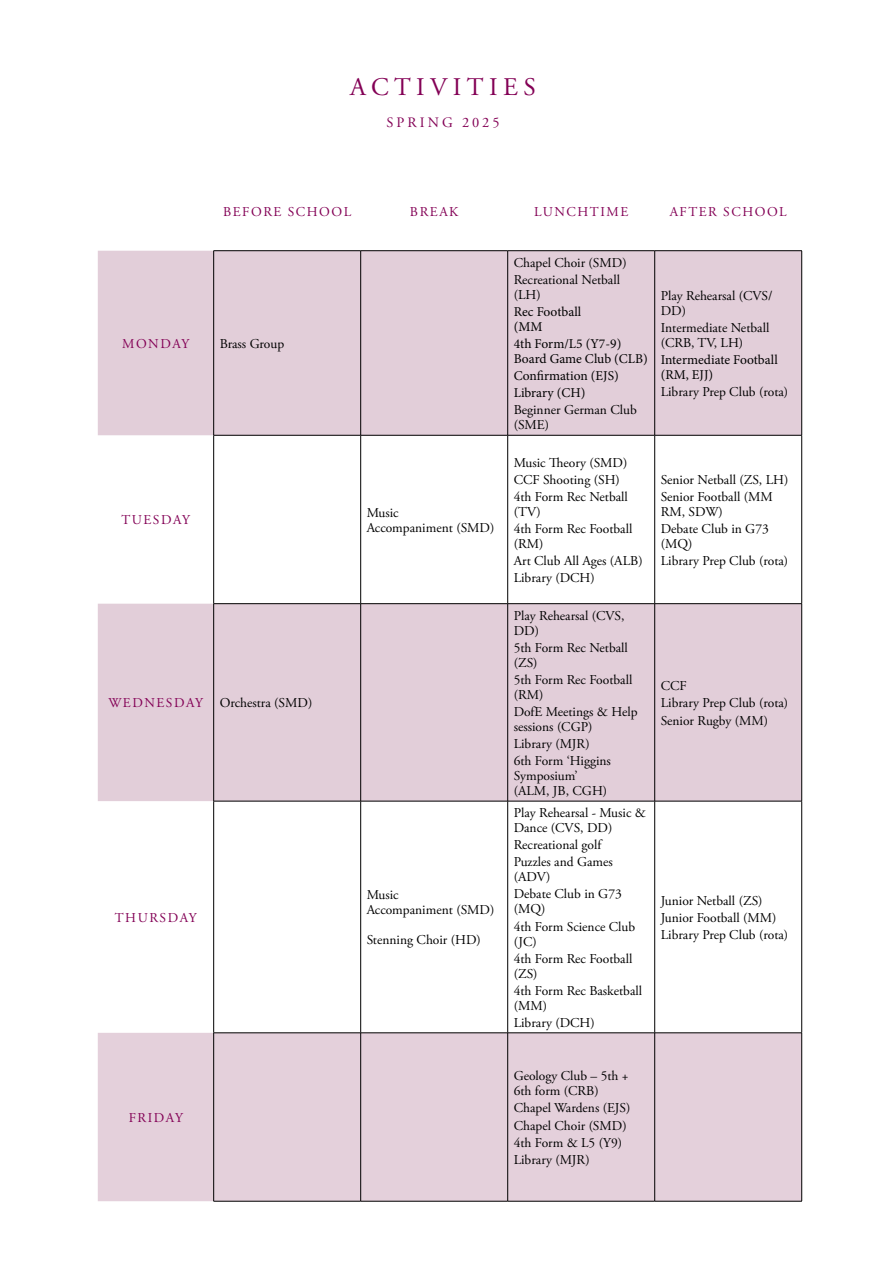
<style>
.page{position:relative;width:893px;height:1263px;background:#fff}
.page>*{position:absolute;margin:0;border:0;box-sizing:border-box;transform-origin:0 0}
.t1{font:25.35px "Adobe Garamond Pro";letter-spacing:.215em;color:#830055}
.t2{font:14.4px "Adobe Garamond Pro";letter-spacing:.215em;color:#830055}
.t3{font:13.5px/17.1px "Adobe Garamond Pro";color:#000}
.t4{font:13.5px/15px "Minion Pro";color:#000}
.t5{font:13.5px "Adobe Garamond Pro";letter-spacing:.115em;color:#830055}
.s1{color:#830055}
</style>
<div class="page">
<svg style="left:98px;top:251px;width:703px;height:550px;fill:#e2ced9"></svg>
<div style="left:98px;top:1033px;width:703px;height:168px;background:#e4d0db"></div>
<hr style="left:213px;top:250px;width:148px;height:1px;background:#000">
<hr style="left:361px;top:250px;width:147px;height:1px;background:#000">
<hr style="left:508px;top:250px;width:147px;height:1px;background:#000">
<hr style="left:507px;top:251px;width:1px;height:184px;background:#000">
<hr style="left:655px;top:250px;width:147px;height:1px;background:#000">
<hr style="left:654px;top:251px;width:1px;height:184px;background:#000">
<hr style="left:801px;top:251px;width:1px;height:184px;background:#000">
<hr style="left:213px;top:435px;width:148px;height:1px;background:#000">
<hr style="left:361px;top:435px;width:147px;height:1px;background:#000">
<hr style="left:360px;top:435px;width:1px;height:168px;background:#000">
<hr style="left:508px;top:435px;width:147px;height:1px;background:#000">
<hr style="left:507px;top:435px;width:1px;height:168px;background:#000">
<hr style="left:655px;top:435px;width:147px;height:1px;background:#000">
<hr style="left:654px;top:435px;width:1px;height:168px;background:#000">
<hr style="left:801px;top:435px;width:1px;height:168px;background:#000">
<hr style="left:213px;top:603px;width:148px;height:1px;background:#000">
<hr style="left:361px;top:603px;width:147px;height:1px;background:#000">
<hr style="left:360px;top:604px;width:1px;height:197px;background:#000">
<hr style="left:508px;top:603px;width:147px;height:1px;background:#000">
<hr style="left:507px;top:604px;width:1px;height:197px;background:#000">
<hr style="left:655px;top:603px;width:147px;height:1px;background:#000">
<hr style="left:654px;top:604px;width:1px;height:197px;background:#000">
<hr style="left:801px;top:604px;width:1px;height:197px;background:#000">
<hr style="left:213px;top:801px;width:148px;height:1px;background:#000">
<hr style="left:361px;top:801px;width:147px;height:1px;background:#000">
<hr style="left:360px;top:801px;width:1px;height:232px;background:#000">
<hr style="left:508px;top:801px;width:147px;height:1px;background:#000">
<hr style="left:507px;top:801px;width:1px;height:232px;background:#000">
<hr style="left:655px;top:801px;width:147px;height:1px;background:#000">
<hr style="left:654px;top:801px;width:1px;height:232px;background:#000">
<hr style="left:801px;top:801px;width:1px;height:232px;background:#000">
<hr style="left:213px;top:1032px;width:148px;height:1px;background:#000">
<hr style="left:361px;top:1032px;width:147px;height:1px;background:#000">
<hr style="left:360px;top:1033px;width:1px;height:168px;background:#000">
<hr style="left:508px;top:1032px;width:147px;height:1px;background:#000">
<hr style="left:507px;top:1033px;width:1px;height:168px;background:#000">
<hr style="left:655px;top:1032px;width:147px;height:1px;background:#000">
<hr style="left:654px;top:1033px;width:1px;height:168px;background:#000">
<hr style="left:801px;top:1033px;width:1px;height:168px;background:#000">
<hr style="left:213px;top:1201px;width:148px;height:1px;background:#000">
<hr style="left:361px;top:1201px;width:147px;height:1px;background:#000">
<hr style="left:508px;top:1201px;width:147px;height:1px;background:#000">
<hr style="left:655px;top:1201px;width:147px;height:1px;background:#000">
<hr style="left:213px;top:251px;width:1px;height:184px;background:#000">
<hr style="left:360px;top:251px;width:1px;height:184px;background:#000">
<hr style="left:213px;top:435px;width:1px;height:168px;background:#000">
<hr style="left:213px;top:604px;width:1px;height:197px;background:#000">
<hr style="left:213px;top:801px;width:1px;height:232px;background:#000">
<hr style="left:213px;top:1033px;width:1px;height:168px;background:#000">
<h1 class="t1" style="left:350px;top:72px;width:187px">ACTIVITIES</h1>
<p class="t2" style="left:386px;top:114px;width:115px">SPRING 2025</p>
<p class="t5" style="left:223px;top:203px;width:130px">BEFORE SCHOOL</p>
<p class="t5" style="left:410px;top:203px;width:50px">BREAK</p>
<p class="t5" style="left:534px;top:203px;width:96px">LUNCHTIME</p>
<p class="t5" style="left:670px;top:203px;width:119px">AFTER SCHOOL</p>
<p class="t5" style="left:122px;top:335px;width:69px">MONDAY</p>
<p class="t3" style="left:220px;top:335px;width:66px">Brass Group</p>
<p class="t5" style="left:121px;top:512px;width:70px">TUESDAY</p>
<p class="t3" style="left:367px;top:506px;width:129px;line-height:15px">Music<br>Accompaniment (SMD)</p>
<p class="t3" style="left:108px;top:695px;width:205px"><span class="s1">WEDNESDAY</span> Orchestra (SMD)</p>
<p class="t5" style="left:115px;top:909px;width:83px">THURSDAY</p>
<p class="t5" style="left:129px;top:1110px;width:56px">FRIDAY</p>
<p class="t3" style="left:367px;top:888px;width:129px;line-height:15px">Music<br>Accompaniment (SMD)</p>
<p class="t3" style="left:367px;top:932px;width:116px">Stenning Choir (HD)</p>
<p class="t3" style="left:514px;top:254px;width:115px">Chapel Choir (SMD)<br>Recreational Netball</p>
<p class="t3" style="left:514px;top:286px;width:28px">(LH)</p>
<p class="t4" style="left:514px;top:304px;width:69px">Rec Football (MM</p>
<p class="t4" style="left:514px;top:336px;width:136px">4th Form/L5 (Y7-9)<br>Board Game Club (CLB)</p>
<p class="t4" style="left:514px;top:367px;width:107px;line-height:17.1px">Confirmation (EJS)<br>Library (CH)</p>
<p class="t3" style="left:514px;top:403px;width:125px;line-height:15px">Beginner German Club (SME)</p>
<p class="t3" style="left:514px;top:454px;width:116px">Music Theory (SMD)<br>CCF Shooting (SH)<br>4th Form Rec Netball</p>
<p class="t3" style="left:514px;top:503px;width:120px">(TV)<br>4th Form Rec Football</p>
<p class="t3" style="left:514px;top:536px;width:130px">(RM)<br>Art Club All Ages (ALB)<br>Library (DCH)</p>
<p class="t3" style="left:514px;top:608px;width:112px;line-height:15px">Play Rehearsal (CVS,<br>DD)</p>
<p class="t3" style="left:514px;top:640px;width:116px;line-height:15px">5th Form Rec Netball (ZS)</p>
<p class="t3" style="left:514px;top:672px;width:120px;line-height:15px">5th Form Rec Football (RM)</p>
<p class="t3" style="left:514px;top:705px;width:125px;line-height:15px">DofE Meetings &amp; Help sessions (CGP)</p>
<p class="t3" style="left:514px;top:736px;width:99px">Library (MJR)<br>6th Form ‘Higgins</p>
<p class="t3" style="left:514px;top:769px;width:95px;line-height:15px">Symposium’ (ALM, JB, CGH)</p>
<p class="t3" style="left:514px;top:806px;width:134px;line-height:15px">Play Rehearsal - Music &amp;<br>Dance (CVS, DD)</p>
<p class="t3" style="left:514px;top:837px;width:101px">Recreational golf<br>Puzzles and Games</p>
<p class="t3" style="left:514px;top:869px;width:110px">(ADV)<br>Debate Club in G73</p>
<p class="t3" style="left:514px;top:901px;width:123px">(MQ)<br>4th Form Science Club</p>
<p class="t3" style="left:514px;top:933px;width:120px">(JC)<br>4th Form Rec Football</p>
<p class="t3" style="left:514px;top:965px;width:130px">(ZS)<br>4th Form Rec Basketball</p>
<p class="t3" style="left:514px;top:997px;width:83px">(MM)<br>Library (DCH)</p>
<p class="t3" style="left:661px;top:288px;width:113px;line-height:15px">Play Rehearsal (CVS/<br>DD)</p>
<p class="t3" style="left:661px;top:321px;width:110px;line-height:15px">Intermediate Netball (CRB, TV, LH)</p>
<p class="t4" style="left:661px;top:352px;width:119px">Intermediate Football (RM, EJJ)</p>
<p class="t3" style="left:661px;top:384px;width:129px">Library Prep Club (rota)</p>
<p class="t3" style="left:661px;top:471px;width:129px">Senior Netball (ZS, LH)<br>Senior Football (MM</p>
<p class="t3" style="left:661px;top:503px;width:110px">RM, SDW)<br>Debate Club in G73</p>
<p class="t3" style="left:661px;top:536px;width:129px">(MQ)<br>Library Prep Club (rota)</p>
<p class="t3" style="left:661px;top:678px;width:129px">CCF<br>Library Prep Club (rota)<br>Senior Rugby (MM)</p>
<p class="t3" style="left:661px;top:892px;width:129px">Junior Netball (ZS)<br>Junior Football (MM)<br>Library Prep Club (rota)</p>
<p class="t3" style="left:514px;top:1069px;width:116px;line-height:15px">Geology Club – 5th +<br>6th form (CRB)</p>
<p class="t3" style="left:514px;top:1100px;width:118px">Chapel Wardens (EJS)<br>Chapel Choir (SMD)<br>4th Form &amp; L5 (Y9)<br>Library (MJR)</p>
</div>
